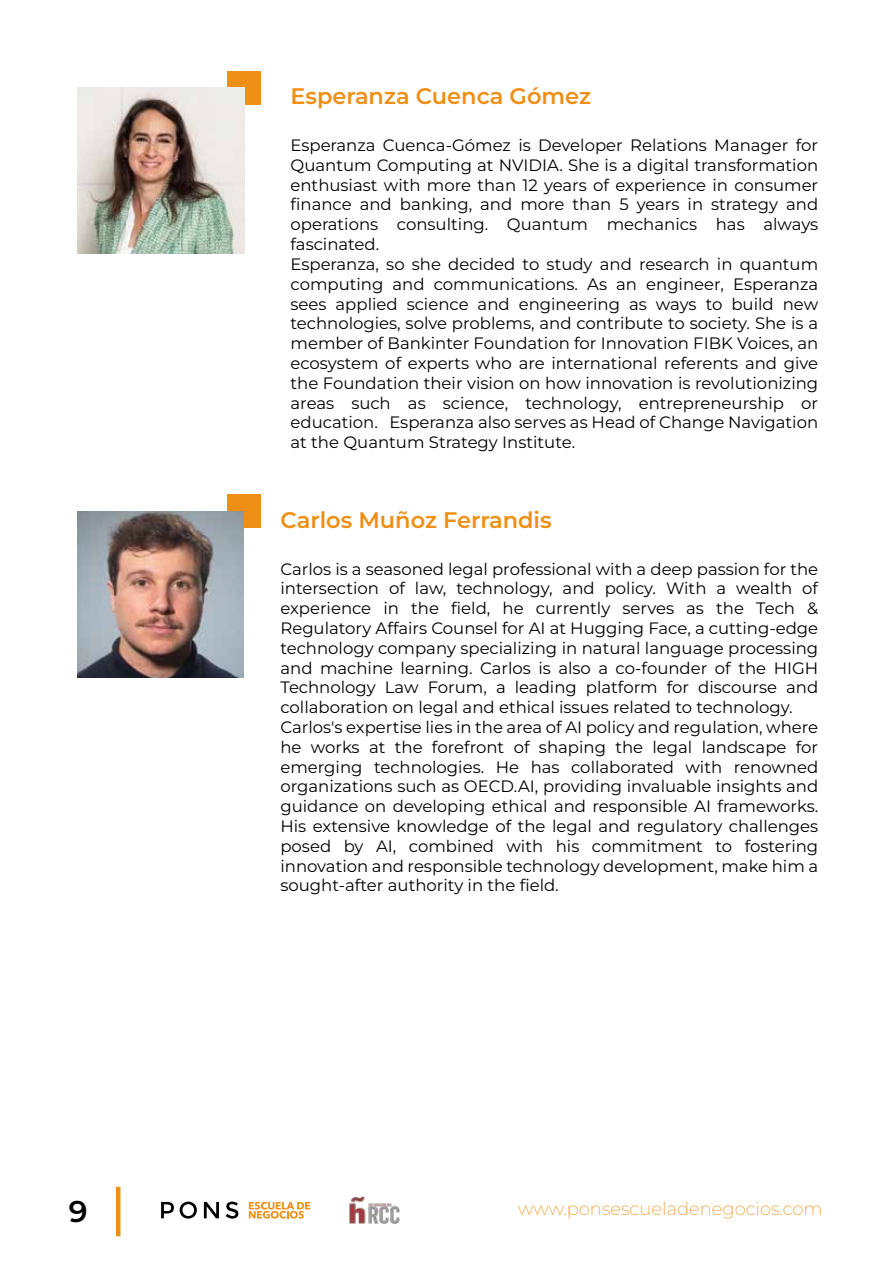
<style>
.page{position:relative;width:893px;height:1263px;background:#fff}
.page>*{position:absolute;margin:0;border:0;box-sizing:border-box;transform-origin:0 0}
.t1{font:600 30px "Montserrat";color:#000}
.t2{font:600 22.5px "Montserrat";color:#ef8f15}
.t3{font:200 18px "Montserrat";color:#ef8f15}
.t4{font:16.5px/19.8px "Montserrat";color:#000}
</style>
<div class="page">
<hr style="left:116px;top:1187px;width:4px;height:49px;background:#ef8f15">
<svg style="left:249px;top:1202px;width:61px;height:16px"></svg>
<svg style="left:161px;top:1202px;width:13px;height:16px"></svg>
<svg style="left:180px;top:1201px;width:17px;height:17px"></svg>
<svg style="left:204px;top:1202px;width:15px;height:16px"></svg>
<svg style="left:226px;top:1201px;width:12px;height:17px"></svg>
<img style="left:349px;top:1196px;width:51px;height:28px">
<div style="left:228px;top:71px;width:33px;height:33px;background:#ef8f15"></div>
<div style="left:228px;top:494px;width:33px;height:33px;background:#ef8f15"></div>
<img style="left:78px;top:511px;width:166px;height:167px">
<img style="left:78px;top:88px;width:166px;height:166px">
<h2 class="t2" style="left:291px;top:81px;width:302px">Esperanza Cuenca Gómez</h2>
<p class="t4" style="left:291px;top:135px;width:529px">Esperanza Cuenca-Gómez is Developer Relations Manager for Quantum Computing at NVIDIA. She is a digital transformation enthusiast with more than 12 years of experience in consumer finance and banking, and more than 5 years in strategy and operations consulting. Quantum mechanics has always fascinated.<br>Esperanza, so she decided to study and research in quantum computing and communications. As an engineer, Esperanza sees applied science and engineering as ways to build new technologies, solve problems, and contribute to society. She is a member of Bankinter Foundation for Innovation FIBK Voices, an ecosystem of experts who are international referents and give the Foundation their vision on how innovation is revolutionizing areas such as science, technology, entrepreneurship or education. Esperanza also serves as Head of Change Navigation at the Quantum Strategy Institute.</p>
<h2 class="t2" style="left:280px;top:505px;width:273px">Carlos Muñoz Ferrandis</h2>
<p class="t4" style="left:280px;top:558px;width:539px">Carlos is a seasoned legal professional with a deep passion for the intersection of law, technology, and policy. With a wealth of experience in the field, he currently serves as the Tech &amp; Regulatory Affairs Counsel for AI at Hugging Face, a cutting-edge technology company specializing in natural language processing and machine learning. Carlos is also a co-founder of the HIGH Technology Law Forum, a leading platform for discourse and collaboration on legal and ethical issues related to technology.<br>Carlos's expertise lies in the area of AI policy and regulation, where he works at the forefront of shaping the legal landscape for emerging technologies. He has collaborated with renowned organizations such as OECD.AI, providing invaluable insights and guidance on developing ethical and responsible AI frameworks.<br>His extensive knowledge of the legal and regulatory challenges posed by AI, combined with his commitment to fostering innovation and responsible technology development, make him a sought-after authority in the field.</p>
<h1 class="t1" style="left:69px;top:1191px;width:20px">9</h1>
<p class="t3" style="left:518px;top:1196px;width:306px">www.ponsescueladenegocios.com</p>
</div>
